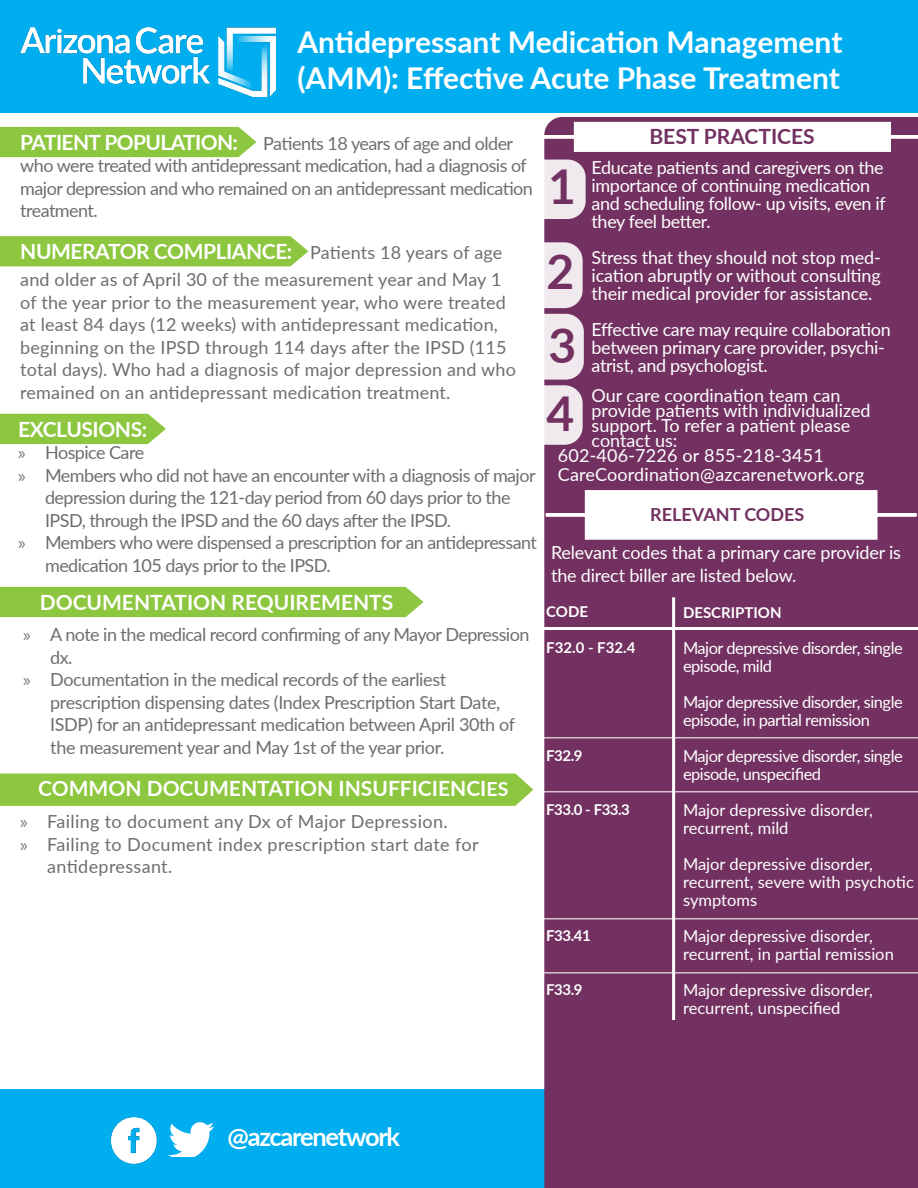
<style>
.page{position:relative;width:918px;height:1188px;background:#fff}
.page>*{position:absolute;margin:0;border:0;box-sizing:border-box;transform-origin:0 0}
.t1{font:700 48px "Lato";color:#723160}
.t2{font:700 30px/36px "Lato";color:#fff}
.t3{font:700 25.5px "Lato";letter-spacing:-.05em;color:#fff}
.t4{font:700 21px "Lato";color:#fff}
.t5{font:700 21px "Lato";letter-spacing:-.02em;color:#fff}
.t6{font:700 21px "Lato";color:#723160}
.t7{font:18px/22.5px "Lato";letter-spacing:-.02em;color:#6d6e71}
.t8{font:18px/18px "Lato";letter-spacing:-.01em;color:#fff}
.t9{font:18px/22.5px "Lato";letter-spacing:.01em;color:#6d6e71}
.t10{font:18px/22.5px "Lato";letter-spacing:.02em;color:#6d6e71}
.t11{font:18px "Lato";letter-spacing:.01em;color:#fff}
.t12{font:700 18px "Lato";color:#723160}
.t13{font:16.5px/18px "Lato";letter-spacing:-.015em;color:#fff}
.t14{font:700 15px "Lato";color:#fff}
.s1{font-weight:700;font-size:21px;color:#fff}
.s2{font-weight:400;font-size:18px;color:#6d6e71}
.s3{font-family:"Myriad Pro"}
.s4{font-size:19.5px}
</style>
<div class="page">
<div style="left:0;top:1090px;width:650px;height:98px;background:#00aeef"></div>
<div style="left:0;top:236px;width:308px;height:30px;background:#8dc63f"></div>
<svg style="left:0;top:773px;width:533px;height:33px;background:#90c745"></svg>
<div style="left:0;top:587px;width:424px;height:30px;background:#8dc63f"></div>
<div style="left:0;top:0;width:918px;height:112px;background:#00aeef"></div>
<img style="left:20px;top:28px;width:256px;height:69px">
<img style="left:110px;top:1117px;width:47px;height:47px">
<img style="left:168px;top:1122px;width:46px;height:34px">
<div style="left:0;top:127px;width:256px;height:30px;background:#8dc63f"></div>
<div style="left:544px;top:162px;width:374px;height:1026px;background:#723160"></div>
<div style="left:522px;top:160px;width:64px;height:59px;background:linear-gradient(to right,#fff,#ebe1e8);border-radius:18px"></div>
<div style="left:522px;top:242px;width:61px;height:66px;background:linear-gradient(to right,#fff,#e9dfe6);border-radius:18px"></div>
<div style="left:518px;top:314px;width:66px;height:66px;background:linear-gradient(to right,#fff,#eae0e7);border-radius:18px"></div>
<div style="left:519px;top:385px;width:64px;height:60px;background:linear-gradient(to right,#fff,#e8dee5);border-radius:18px"></div>
<svg style="left:533px;top:117px;width:385px;height:45px"></svg>
<svg style="left:544px;top:489px;width:374px;height:52px"></svg>
<hr style="left:543px;top:627px;width:375px;height:3px;background:#fff">
<hr style="left:672px;top:597px;width:3px;height:423px;background:#fff">
<hr style="left:543px;top:737px;width:375px;height:1px;background:#fff">
<hr style="left:543px;top:791px;width:375px;height:1px;background:#fff">
<hr style="left:542px;top:918px;width:376px;height:2px;background:#fff">
<hr style="left:544px;top:972px;width:374px;height:2px;background:#fff">
<div style="left:0;top:414px;width:166px;height:30px;background:#8dc63f"></div>
<p class="t2" style="left:297px;top:22px;width:547px">Antidepressant Medication Management (AMM): Effective Acute Phase Treatment</p>
<p class="t7" style="left:20px;top:131px;width:514px"><span class="s1">PATIENT POPULATION:</span> Patients 18 years of age and older who were treated with antidepressant medication, had a diagnosis of major depression and who remained on an antidepressant medication treatment.</p>
<p class="t5" style="left:20px;top:236px;width:484px">NUMERATOR COMPLIANCE: <span class="s2">Patients 18 years of age</span></p>
<p class="t9" style="left:20px;top:268px;width:497px">and older as of April 30 of the measurement year and May 1 of the year prior to the measurement year, who were treated at least 84 days (12 weeks) with antidepressant medication, beginning on the IPSD through 114 days after the IPSD (115 total days). Who had a diagnosis of major depression and who remained on an antidepressant medication treatment.</p>
<p class="t5" style="left:18px;top:414px;width:131px">EXCLUSIONS:</p>
<p class="t7" style="left:18px;top:441px;width:128px"><span class="s3">»</span> Hospice Care</p>
<p class="t7" style="left:45px;top:463px;width:492px;text-indent:-27px"><span class="s3">»</span> Members who did not have an encounter with a diagnosis of major depression during the 121-day period from 60 days prior to the<br>IPSD, through the IPSD and the 60 days after the IPSD.</p>
<p class="t7" style="left:45px;top:531px;width:493px;text-indent:-27px"><span class="s3">»</span> Members who were dispensed a prescription for an antidepressant medication 105 days prior to the IPSD.</p>
<p class="t4" style="left:40px;top:587px;width:355px">DOCUMENTATION REQUIREMENTS</p>
<p class="t7" style="left:50px;top:623px;width:481px;text-indent:-27px"><span class="s3">»</span> A note in the medical record confirming of any Mayor Depression dx.</p>
<p class="t7" style="left:23px;top:668px;width:424px"><span class="s3">»</span> Documentation in the medical records of the earliest</p>
<p class="t7" style="left:50px;top:690px;width:466px">prescription dispensing dates (Index Prescription Start Date,<br>ISDP) for an antidepressant medication between April 30th of the measurement year and May 1st of the year prior.</p>
<p class="t4" style="left:38px;top:773px;width:472px">COMMON DOCUMENTATION INSUFFICIENCI<span class="s4">ES</span></p>
<p class="t10" style="left:20px;top:810px;width:429px"><span class="s3">»</span> Failing to document any Dx of Major Depression.</p>
<p class="t10" style="left:47px;top:832px;width:433px;text-indent:-27px"><span class="s3">»</span> Failing to Document index prescription start date for antidepressant.</p>
<p class="t6" style="left:649px;top:121px;width:167px">BEST PRACTICES</p>
<p class="t8" style="left:592px;top:158px;width:296px">Educate patients and caregivers on the importance of continuing medication and scheduling follow- up visits, even if they feel better.</p>
<p class="t8" style="left:592px;top:248px;width:291px;text-align:justify">Stress that they should not stop med&shy;ication abruptly or without consulting their medical provider for assistance.</p>
<p class="t8" style="left:592px;top:320px;width:301px">Effective care may require collaboration between primary care provider, psychi&shy;atrist, and psychologist.</p>
<p class="t8" style="left:592px;top:388px;width:281px;line-height:15px">Our care coordination team can provide patients with individualized support. To refer a patient please contact us:</p>
<p class="t11" style="left:558px;top:443px;width:267px">602-406-7226 or 855-218-3451</p>
<p class="t11" style="left:558px;top:462px;width:308px">CareCoordination@azcarenetwork.org</p>
<p class="t1" style="left:548px;top:152px;width:29px">1</p>
<p class="t1" style="left:547px;top:236px;width:29px">2</p>
<p class="t1" style="left:548px;top:310px;width:29px">3</p>
<p class="t1" style="left:547px;top:378px;width:29px">4</p>
<p class="t12" style="left:650px;top:502px;width:156px">RELEVANT CODES</p>
<p class="t8" style="left:551px;top:541px;width:352px;line-height:22.5px">Relevant codes that a primary care provider is the direct biller are listed below.</p>
<p class="t14" style="left:546px;top:601px;width:43px">CODE</p>
<p class="t14" style="left:546px;top:637px;width:91px">F32.0 - F32.4</p>
<p class="t14" style="left:546px;top:745px;width:38px">F32.9</p>
<p class="t14" style="left:546px;top:799px;width:85px">F33.0 - F33.3</p>
<p class="t14" style="left:546px;top:925px;width:46px">F33.41</p>
<p class="t14" style="left:546px;top:979px;width:38px">F33.9</p>
<p class="t14" style="left:683px;top:602px;width:100px">DESCRIPTION</p>
<p class="t13" style="left:683px;top:639px;width:221px">Major depressive disorder, single episode, mild</p>
<p class="t13" style="left:683px;top:693px;width:221px">Major depressive disorder, single episode, in partial remission</p>
<p class="t13" style="left:683px;top:747px;width:221px">Major depressive disorder, single episode, unspecified</p>
<p class="t13" style="left:683px;top:801px;width:191px">Major depressive disorder,</p>
<p class="t13" style="left:683px;top:819px;width:107px">recurrent, mild</p>
<p class="t13" style="left:683px;top:855px;width:232px">Major depressive disorder, recurrent, severe with psychotic symptoms</p>
<p class="t13" style="left:683px;top:927px;width:191px">Major depressive disorder,</p>
<p class="t13" style="left:683px;top:945px;width:212px">recurrent, in partial remission</p>
<p class="t13" style="left:683px;top:981px;width:191px">Major depressive disorder,</p>
<p class="t13" style="left:683px;top:999px;width:159px">recurrent, unspecified</p>
<p class="t3" style="left:228px;top:1118px;width:174px">@azcarenetwork</p>
</div>
